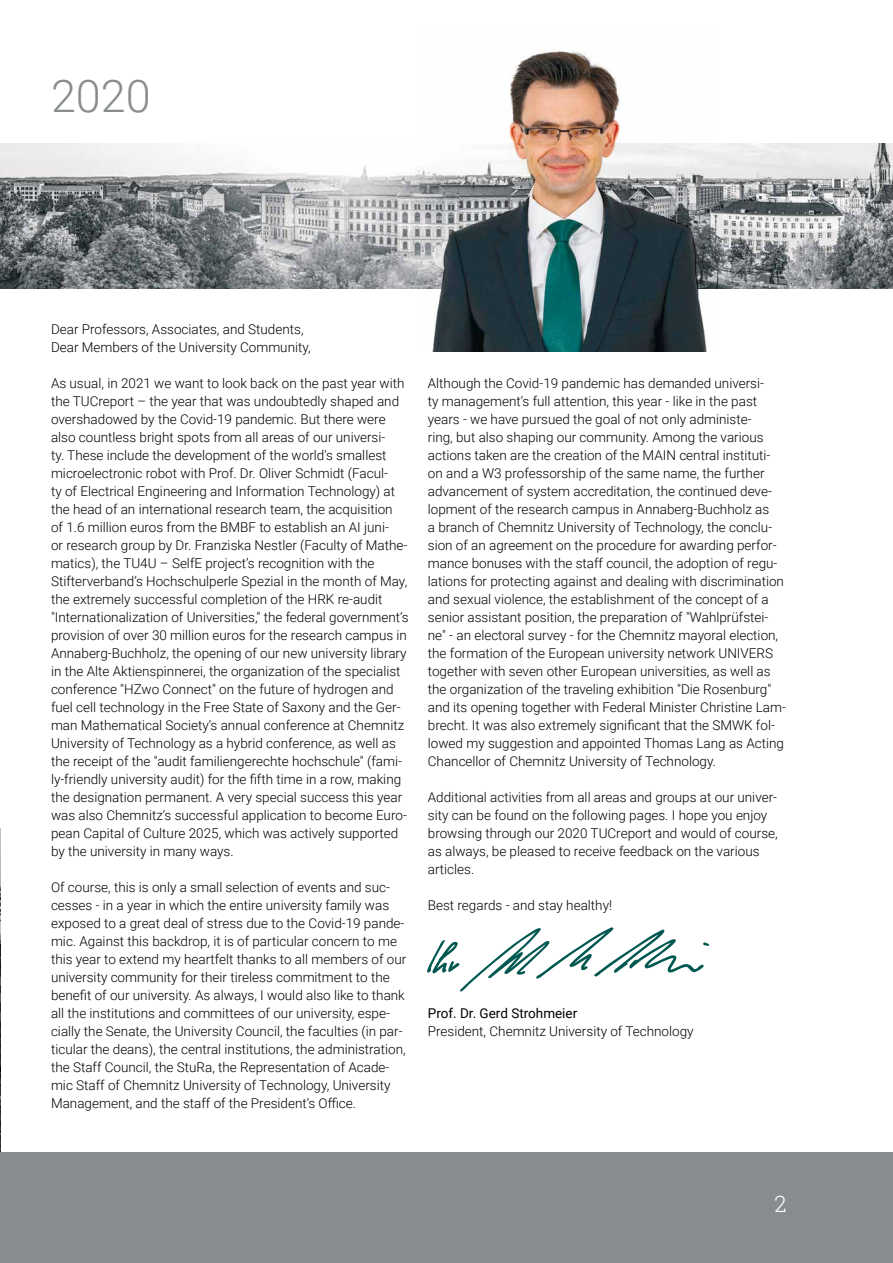
<style>
.page{position:relative;width:893px;height:1263px;background:#fff}
.page>*{position:absolute;margin:0;border:0;box-sizing:border-box;transform-origin:0 0}
.Zwischenüberschrift{font:300 45px "Roboto";color:#898c8e}
.t1{font:300 22.5px "Roboto Slab";color:#fff}
.Fließtext_am_Raster{font:300 13.5px/18px "Roboto";color:#000}
.s1{font-weight:400}
</style>
<div class="page">
<img style="left:0;top:828px;width:1px;height:324px">
<div style="left:0;top:1152px;width:893px;height:111px;background:#898c8e"></div>
<svg style="left:428px;top:927px;width:281px;height:65px"></svg>
<img style="left:0;top:143px;width:893px;height:145px">
<img style="left:420px;top:47px;width:296px;height:304px">
<p class="Zwischenüberschrift" style="left:51px;top:65px;width:101px">2020</p>
<p class="Fließtext_am_Raster" style="left:51px;top:320px;width:254px">Dear Professors, Associates, and Students,</p>
<p class="Fließtext_am_Raster" style="left:51px;top:338px;width:261px">Dear Members of the University Community,</p>
<p class="Fließtext_am_Raster" style="left:51px;top:374px;width:359px">As usual, in 2021 we want to look back on the past year with the TUCreport – the year that was undoubtedly shaped and overshadowed by the Covid-19 pandemic. But there were also countless bright spots from all areas of our universi-<br>ty. These include the development of the world's smallest microelectronic robot with Prof. Dr. Oliver Schmidt (Facul-<br>ty of Electrical Engineering and Information Technology) at the head of an international research team, the acquisition<br>of 1.6 million euros from the BMBF to establish an AI juni-<br>or research group by Dr. Franziska Nestler (Faculty of Mathe&shy;matics), the TU4U – SelfE project’s recognition with the Stifterverband’s Hochschulperle Spezial in the month of May, the extremely successful completion of the HRK re-audit "Internationalization of Universities," the federal government’s provision of over 30 million euros for the research campus in Annaberg-Buchholz, the opening of our new university library in the Alte Aktienspinnerei, the organization of the specialist conference "HZwo Connect" on the future of hydrogen and fuel cell technology in the Free State of Saxony and the Ger&shy;man Mathematical Society’s annual conference at Chemnitz University of Technology as a hybrid conference, as well as the receipt of the "audit familiengerechte hochschule" (fami&shy;ly-friendly university audit) for the fifth time in a row, making the designation permanent. A very special success this year was also Chemnitz’s successful application to become Euro&shy;pean Capital of Culture 2025, which was actively supported by the university in many ways.</p>
<p class="Fließtext_am_Raster" style="left:51px;top:878px;width:357px">Of course, this is only a small selection of events and suc&shy;cesses - in a year in which the entire university family was exposed to a great deal of stress due to the Covid-19 pande&shy;mic. Against this backdrop, it is of particular concern to me this year to extend my heartfelt thanks to all members of our university community for their tireless commitment to the benefit of our university. As always, I would also like to thank all the institutions and committees of our university, espe&shy;cially the Senate, the University Council, the faculties (in par&shy;ticular the deans), the central institutions, the administration, the Staff Council, the StuRa, the Representation of Acade&shy;mic Staff of Chemnitz University of Technology, University Management, and the staff of the President’s Office.</p>
<p class="Fließtext_am_Raster" style="left:428px;top:374px;width:360px">Although the Covid-19 pandemic has demanded universi-<br>ty management’s full attention, this year - like in the past years - we have pursued the goal of not only administe-<br>ring, but also shaping our community. Among the various actions taken are the creation of the MAIN central instituti&shy;on and a W3 professorship of the same name, the further advancement of system accreditation, the continued deve&shy;lopment of the research campus in Annaberg-Buchholz as<br>a branch of Chemnitz University of Technology, the conclu&shy;sion of an agreement on the procedure for awarding perfor&shy;mance bonuses with the staff council, the adoption of regu&shy;lations for protecting against and dealing with discrimination and sexual violence, the establishment of the concept of a senior assistant position, the preparation of "Wahlprüfstei&shy;ne" - an electoral survey - for the Chemnitz mayoral election, the formation of the European university network UNIVERS together with seven other European universities, as well as the organization of the traveling exhibition "Die Rosenburg" and its opening together with Federal Minister Christine Lam&shy;brecht. It was also extremely significant that the SMWK fol&shy;lowed my suggestion and appointed Thomas Lang as Acting Chancellor of Chemnitz University of Technology.</p>
<p class="Fließtext_am_Raster" style="left:428px;top:788px;width:351px">Additional activities from all areas and groups at our univer&shy;sity can be found on the following pages. I hope you enjoy browsing through our 2020 TUCreport and would of course, as always, be pleased to receive feedback on the various articles.</p>
<p class="Fließtext_am_Raster" style="left:428px;top:896px;width:186px">Best regards - and stay healthy!</p>
<p class="Fließtext_am_Raster" style="left:428px;top:1004px;width:267px"><span class="s1">Prof. Dr. Gerd Strohmeier<br></span>President, Chemnitz University of Technology</p>
<p class="t1" style="left:774px;top:1188px;width:14px">2</p>
</div>
